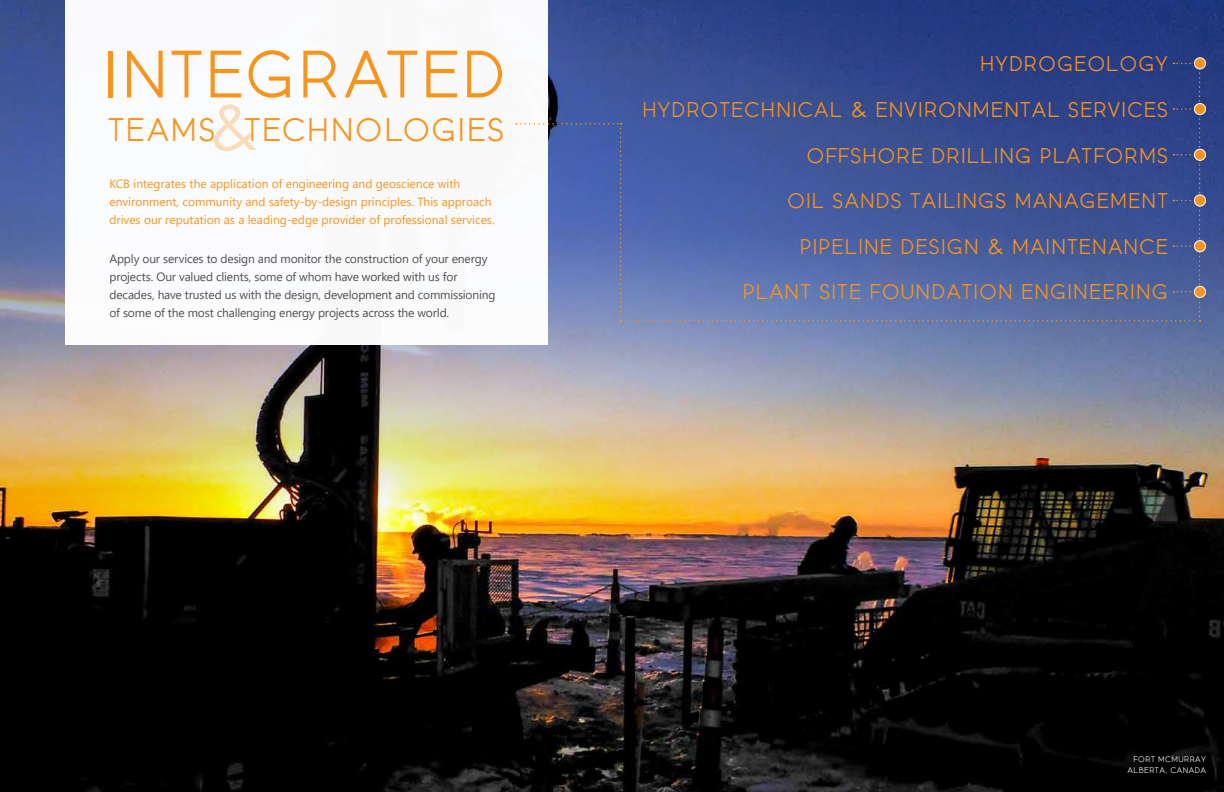
<style>
.page{position:relative;width:1224px;height:792px;background:#fff}
.page>*{position:absolute;margin:0;border:0;box-sizing:border-box;transform-origin:0 0}
.t1{font:73.4px "Wilmina";letter-spacing:.035em;color:#f7941e}
.t2{font:36px "Wilmina";letter-spacing:.05em;color:#f7941e}
.t3{font:23.4px/45.6px "Wilmina";letter-spacing:.05em;color:#f7941e;text-align:right}
.t4{font:12px/18px "Segoe UI";letter-spacing:-.015em;color:#4f4f51}
.t5{font:12px/18px "Segoe UI";color:#f7941e}
.t6{font:9px/10.8px "Wilmina";letter-spacing:.05em;color:#fff;text-align:right}
.s1{font-family:"Century Gothic";font-size:65.8px}
.s2{font-family:"Century Gothic";font-size:22px}
</style>
<div class="page">
<img style="left:0;top:550px;width:1224px;height:242px">
<img style="left:0;top:0;width:1224px;height:550px">
<div style="left:65px;top:0;width:482px;height:345px;background:#fff"></div>
<div style="left:1194px;top:149px;width:12px;height:11px;background:#f7941e;border-radius:50%"></div>
<div style="left:1194px;top:149px;width:12px;height:12px;border:1px solid #fff;border-radius:50%"></div>
<div style="left:1194px;top:241px;width:12px;height:11px;background:#f7941e;border-radius:50%"></div>
<div style="left:1194px;top:240px;width:12px;height:12px;border:1px solid #fff;border-radius:50%"></div>
<div style="left:1194px;top:58px;width:12px;height:11px;background:#f7941e;border-radius:50%"></div>
<div style="left:1194px;top:57px;width:12px;height:12px;border:1px solid #fff;border-radius:50%"></div>
<div style="left:1194px;top:104px;width:12px;height:11px;background:#f7941e;border-radius:50%"></div>
<div style="left:1194px;top:103px;width:12px;height:12px;border:1px solid #fff;border-radius:50%"></div>
<div style="left:1194px;top:286px;width:12px;height:11px;background:#f7941e;border-radius:50%"></div>
<div style="left:1194px;top:286px;width:12px;height:12px;border:1px solid #fff;border-radius:50%"></div>
<svg style="left:516px;top:63px;width:685px;height:259px;background:#4e62a1"></svg>
<div style="left:1194px;top:195px;width:12px;height:11px;background:#f7941e;border-radius:50%"></div>
<div style="left:1194px;top:194px;width:12px;height:12px;border:1px solid #fff;border-radius:50%"></div>
<h1 class="t1" style="left:104px;top:27px;width:403px">INTEGRATED</h1>
<h2 class="t2" style="left:108px;top:106px;width:398px">TEAMS<span class="s1">&amp;</span>TECHNOLOGIES</h2>
<p class="t5" style="left:109px;top:173px;width:387px">KCB integrates the application of engineering and geoscience with environment, community and safety-by-design principles. This approach drives our reputation as a leading-edge provider of professional services.</p>
<p class="t4" style="left:109px;top:249px;width:388px">Apply our services to design and monitor the construction of your energy projects. Our valued clients, some of whom have worked with us for decades, have trusted us with the design, development and commissioning of some of the most challenging energy projects across the world.</p>
<h3 class="t3" style="left:642px;top:42px;width:527px">HYDROGEOLOGY<br>HYDROTECHNICAL <span class="s2">&amp;</span> ENVIRONMENTAL SERVICES<br>OFFSHORE DRILLING PLATFORMS<br>OIL SANDS TAILINGS MANAGEMENT<br>PIPELINE DESIGN <span class="s2">&amp;</span> MAINTENANCE<br>PLANT SITE FOUNDATION ENGINEERING</h3>
<p class="t6" style="left:1128px;top:754px;width:80px">FORT MCMURRAY<br>ALBERTA, CANADA</p>
</div>
